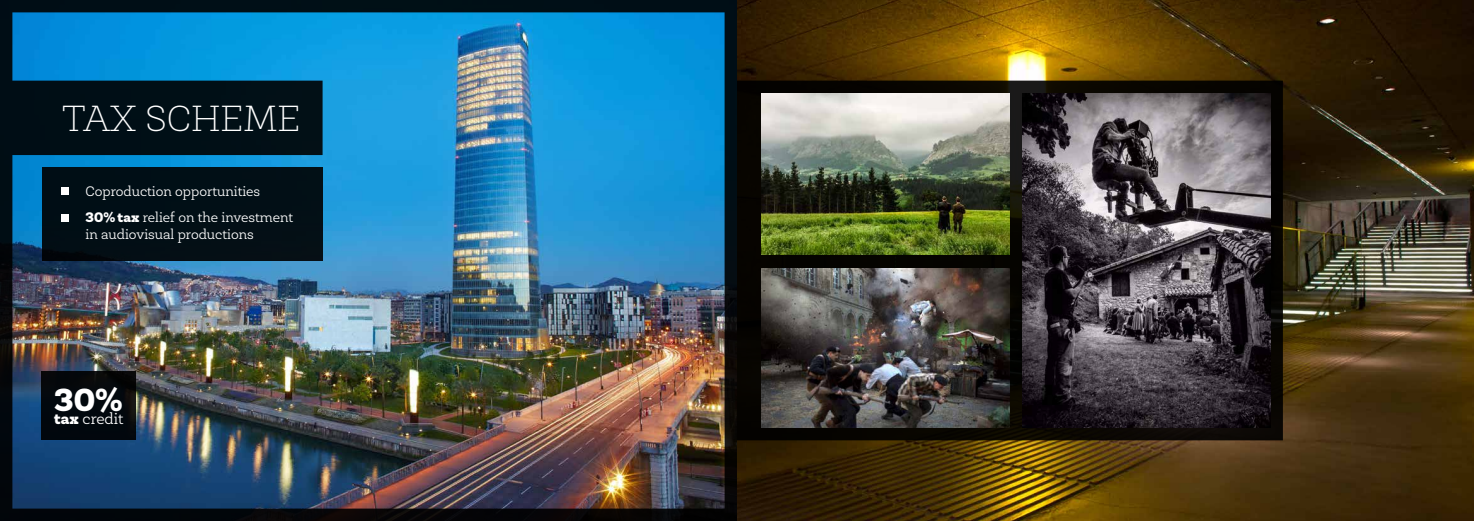
<style>
.page{position:relative;width:1474px;height:521px;background:#fff}
.page>*{position:absolute;margin:0;border:0;box-sizing:border-box;transform-origin:0 0}
.t1{font:100 36.75px "Newslab";color:#fff}
.t2{font:900 32.38px "Newslab";color:#fff}
.t3{font:300 15.75px "Newslab";color:#fff}
.t4{font:300 14px/26.7px "Newslab";color:#fff}
.s1{font-weight:900}
</style>
<div class="page">
<img style="left:1282px;top:0;width:191px;height:521px">
<img style="left:0;top:0;width:1282px;height:521px">
<img style="left:761px;top:93px;width:248px;height:161px">
<img style="left:761px;top:269px;width:248px;height:159px">
<img style="left:1022px;top:93px;width:248px;height:335px">
<div style="left:61px;top:187px;width:7px;height:8px;background:#fff"></div>
<div style="left:61px;top:214px;width:7px;height:8px;background:#fff"></div>
<div style="left:42px;top:372px;width:94px;height:68px;background:#02080d"></div>
<h1 class="t1" style="left:62px;top:96px;width:240px">TAX SCHEME</h1>
<p class="t4" style="left:86px;top:178px;width:209px">Coproduction opportunities<br><span class="s1">30% tax</span> relief on the investment</p>
<p class="t4" style="left:86px;top:221px;width:170px">in audiovisual productions</p>
<h2 class="t2" style="left:54px;top:379px;width:70px">30%</h2>
<p class="t3" style="left:54px;top:409px;width:71px"><span class="s1">tax</span> credit</p>
</div>
